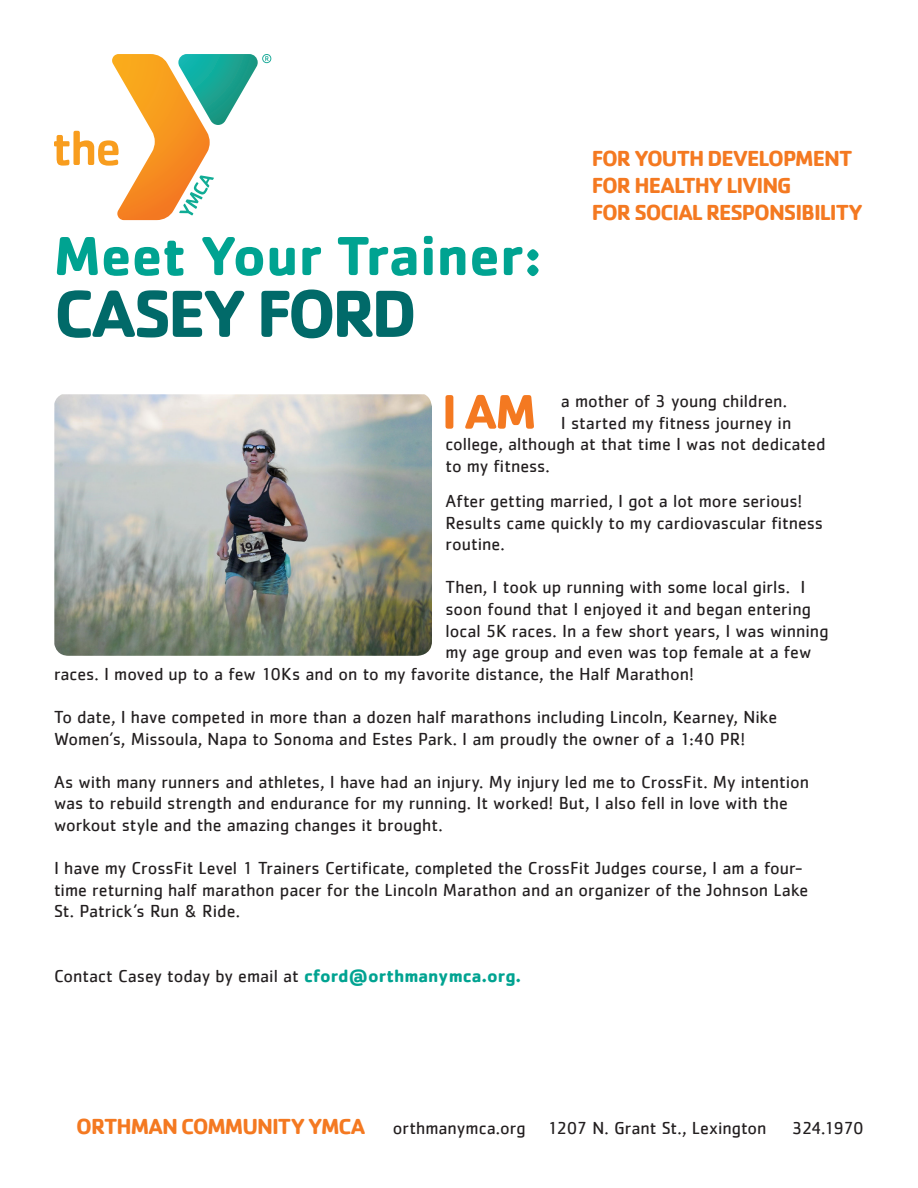
<style>
.page{position:relative;width:918px;height:1188px;background:#fff}
.page>*{position:absolute;margin:0;border:0;box-sizing:border-box;transform-origin:0 0}
.t1{font:700 69px "Cachet";letter-spacing:-.055em;color:#016a69}
.t2{font:700 57px "Cachet";letter-spacing:-.005em;color:#00a391}
.t3{font:700 50.4px "Cachet";color:#f47921}
.t4{font:700 22.5px/27px "Cachet";letter-spacing:-.05em;color:#f47921}
.t5{font:18px/21.6px "Cachet";color:#231f20}
.s1{font-weight:700;color:#00a391}
.s2{font-weight:700;font-size:22.5px;color:#f47921}
</style>
<div class="page">
<svg style="left:54px;top:54px;width:217px;height:166px"></svg>
<img style="left:54px;top:394px;width:378px;height:262px">
<p class="t2" style="left:54px;top:219px;width:489px">Meet Your Trainer:</p>
<p class="t1" style="left:54px;top:269px;width:365px">CASEY FORD</p>
<p class="t4" style="left:592px;top:144px;width:272px">FOR YOUTH DEVELOPMENT<br>FOR HEALTHY LIVING<br>FOR SOCIAL RESPONSIBILITY</p>
<p class="t3" style="left:442px;top:379px;width:96px">I AM</p>
<p class="t5" style="left:561px;top:390px;width:228px">a mother of 3 young children.</p>
<p class="t5" style="left:561px;top:412px;width:232px">I started my fitness journey in</p>
<p class="t5" style="left:446px;top:433px;width:381px">college, although at that time I was not dedicated</p>
<p class="t5" style="left:446px;top:455px;width:106px">to my fitness.</p>
<p class="t5" style="left:446px;top:490px;width:379px">After getting married, I got a lot more serious!<br>Results came quickly to my cardiovascular fitness routine.</p>
<p class="t5" style="left:446px;top:576px;width:361px">Then, I took up running with some local girls. I</p>
<p class="t5" style="left:446px;top:598px;width:367px">soon found that I enjoyed it and began entering</p>
<p class="t5" style="left:446px;top:619px;width:385px">local 5K races. In a few short years, I was winning</p>
<p class="t5" style="left:446px;top:641px;width:367px">my age group and even was top female at a few</p>
<p class="t5" style="left:54px;top:663px;width:642px">races. I moved up to a few 10Ks and on to my favorite distance, the Half Marathon!</p>
<p class="t5" style="left:54px;top:706px;width:725px">To date, I have competed in more than a dozen half marathons including Lincoln, Kearney, Nike<br>Women’s, Missoula, Napa to Sonoma and Estes Park. I am proudly the owner of a 1:40 PR!</p>
<p class="t5" style="left:54px;top:771px;width:757px">As with many runners and athletes, I have had an injury. My injury led me to CrossFit. My intention was to rebuild strength and endurance for my running. It worked! But, I also fell in love with the workout style and the amazing changes it brought.</p>
<p class="t5" style="left:54px;top:857px;width:756px">I have my CrossFit Level 1 Trainers Certificate, completed the CrossFit Judges course, I am a four&shy;time returning half marathon pacer for the Lincoln Marathon and an organizer of the Johnson Lake<br>St. Patrick’s Run &amp; Ride.</p>
<p class="t5" style="left:54px;top:965px;width:469px">Contact Casey today by email at <span class="s1">cford@orthmanymca.org.</span></p>
<p class="t5" style="left:76px;top:1117px;width:692px"><span class="s2">ORTHMAN COMMUNITY YMCA</span> orthmanymca.org 1207 N. Grant St., Lexington</p>
<p class="t5" style="left:792px;top:1117px;width:74px">324.1970</p>
</div>
